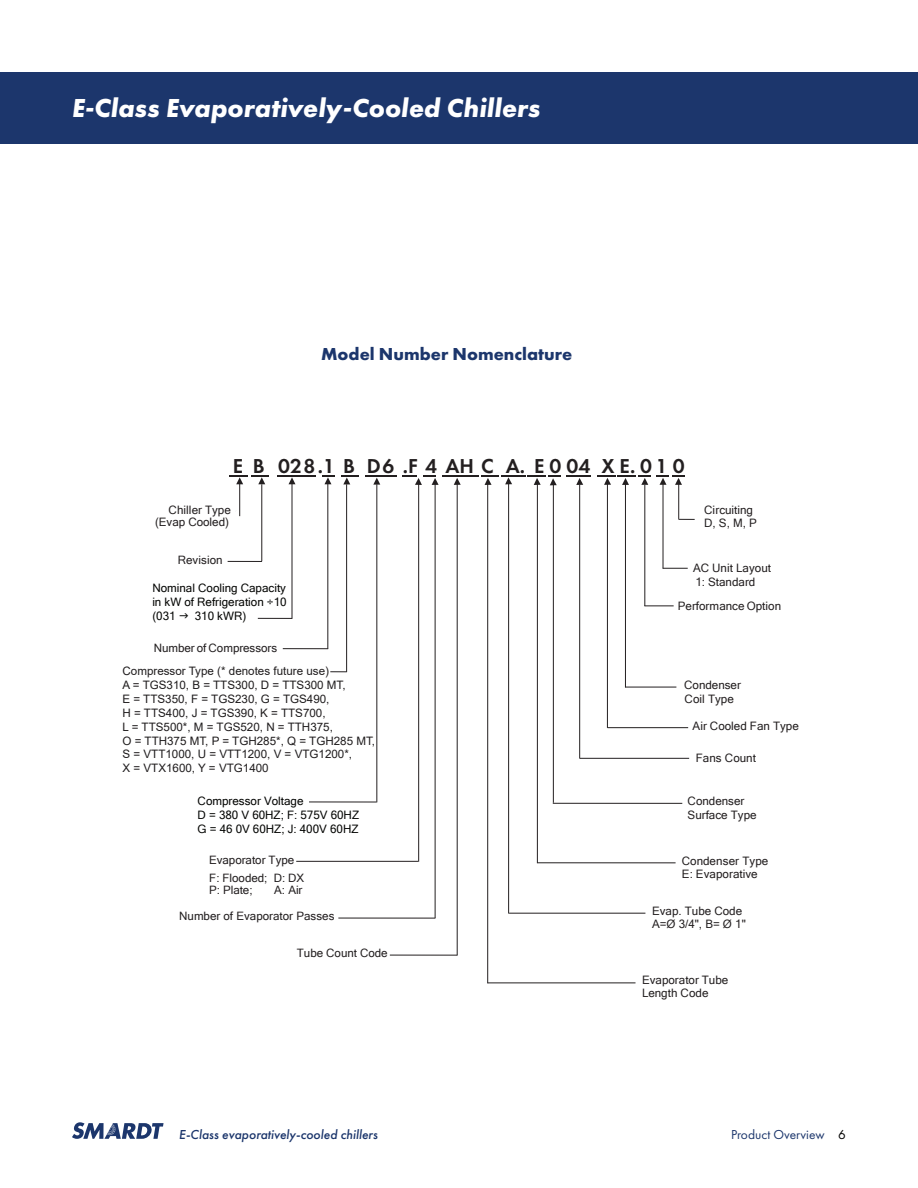
<style>
.page{position:relative;width:918px;height:1188px;background:#fff}
.page>*{position:absolute;margin:0;border:0;box-sizing:border-box;transform-origin:0 0}
.t1{font:italic 700 27px "Futura PT";color:#fff}
.t2{font:600 20.85px "Futura PT";letter-spacing:.005em;color:#231f20}
.t3{font:700 18px "Futura PT";color:#1c366c}
.t4{font:italic 500 13.5px "Futura PT";color:#1c366c}
.t5{font:13.5px "Futura PT";color:#1c366c}
.t6{font:11.55px/13px "Microsoft Sans Serif";color:#231f20}
.t7{font:11.55px/14px "Arial";color:#201d1e}
.t8{font:11.55px/14px "Microsoft Sans Serif";color:#040503;text-align:justify}
.s1{color:#000}
</style>
<div class="page">
<div style="left:0;top:72px;width:918px;height:72px;background:#1c366c"></div>
<svg style="left:72px;top:1122px;width:92px;height:17px"></svg>
<hr style="left:278px;top:475px;width:38px;height:2px;background:#231f20">
<hr style="left:365px;top:475px;width:31px;height:2px;background:#231f20">
<hr style="left:442px;top:475px;width:37px;height:2px;background:#231f20">
<hr style="left:501px;top:475px;width:25px;height:2px;background:#231f20">
<hr style="left:566px;top:475px;width:25px;height:2px;background:#231f20">
<hr style="left:292px;top:482px;width:1px;height:137px;background:#231f20">
<svg style="left:330px;top:671px;width:16px;height:1px"></svg>
<hr style="left:644px;top:485px;width:1px;height:121px;background:#231f20">
<hr style="left:509px;top:913px;width:136px;height:1px;background:#231f20">
<hr style="left:296px;top:861px;width:122px;height:1px;background:#231f20">
<hr style="left:537px;top:862px;width:139px;height:1px;background:#231f20">
<hr style="left:607px;top:727px;width:81px;height:1px;background:#231f20">
<hr style="left:338px;top:918px;width:97px;height:1px;background:#231f20">
<hr style="left:553px;top:803px;width:129px;height:1px;background:#231f20">
<hr style="left:283px;top:648px;width:45px;height:1px;background:#231f20">
<hr style="left:644px;top:605px;width:30px;height:1px;background:#231f20">
<svg style="left:663px;top:568px;width:25px;height:1px"></svg>
<svg style="left:678px;top:519px;width:17px;height:1px"></svg>
<hr style="left:228px;top:561px;width:34px;height:1px;background:#231f20">
<hr style="left:258px;top:618px;width:34px;height:1px;background:#231f20">
<hr style="left:488px;top:982px;width:148px;height:1px;background:#231f20">
<hr style="left:625px;top:481px;width:1px;height:207px;background:#231f20">
<hr style="left:625px;top:687px;width:51px;height:1px;background:#231f20">
<hr style="left:580px;top:758px;width:109px;height:1px;background:#231f20">
<hr style="left:309px;top:802px;width:68px;height:1px;background:#231f20">
<hr style="left:663px;top:481px;width:1px;height:87px;background:#231f20">
<hr style="left:678px;top:480px;width:1px;height:39px;background:#231f20">
<hr style="left:346px;top:484px;width:1px;height:188px;background:#231f20">
<hr style="left:376px;top:484px;width:1px;height:318px;background:#231f20">
<hr style="left:327px;top:483px;width:1px;height:166px;background:#231f20">
<hr style="left:261px;top:484px;width:1px;height:77px;background:#231f20">
<hr style="left:239px;top:481px;width:1px;height:35px;background:#231f20">
<hr style="left:418px;top:484px;width:1px;height:378px;background:#231f20">
<hr style="left:457px;top:483px;width:1px;height:472px;background:#231f20">
<hr style="left:435px;top:483px;width:1px;height:435px;background:#231f20">
<hr style="left:607px;top:482px;width:1px;height:246px;background:#231f20">
<hr style="left:579px;top:484px;width:1px;height:275px;background:#231f20">
<hr style="left:553px;top:481px;width:1px;height:322px;background:#231f20">
<hr style="left:537px;top:481px;width:1px;height:382px;background:#231f20">
<hr style="left:508px;top:483px;width:1px;height:431px;background:#231f20">
<hr style="left:487px;top:484px;width:1px;height:499px;background:#231f20">
<hr style="left:390px;top:955px;width:67px;height:1px;background:#231f20">
<svg style="left:289px;top:477px;width:6px;height:7px"></svg>
<svg style="left:229px;top:475px;width:40px;height:9px"></svg>
<svg style="left:528px;top:475px;width:33px;height:10px"></svg>
<svg style="left:403px;top:475px;width:36px;height:10px"></svg>
<svg style="left:505px;top:477px;width:7px;height:7px"></svg>
<svg style="left:481px;top:475px;width:17px;height:10px"></svg>
<svg style="left:454px;top:478px;width:7px;height:7px"></svg>
<svg style="left:656px;top:475px;width:29px;height:10px"></svg>
<svg style="left:597px;top:475px;width:53px;height:10px"></svg>
<svg style="left:576px;top:478px;width:7px;height:7px"></svg>
<svg style="left:322px;top:475px;width:13px;height:9px"></svg>
<svg style="left:342px;top:475px;width:17px;height:9px"></svg>
<svg style="left:373px;top:478px;width:7px;height:7px"></svg>
<h1 class="t1" style="left:72px;top:91px;width:470px">E-Class Evaporatively-Cooled Chillers</h1>
<h3 class="t3" style="left:321px;top:342px;width:253px">Model Number Nomenclature</h3>
<h2 class="t2" style="left:233px;top:453px;width:453px">E B 028.1 B D6 .F 4 AH C A. E 0 04 X E. 0 1 0</h2>
<p class="t6" style="left:155px;top:503px;width:77px;text-align:right">Chiller Type (Evap Cooled)</p>
<p class="t6" style="left:178px;top:553px;width:46px">Revision</p>
<p class="t8" style="left:152px;top:581px;width:136px">Nominal Cooling Capacity in kW of Refrigeration ÷10 (031</p>
<p class="t8" style="left:195px;top:609px;width:53px">310 kWR)</p>
<p class="t6" style="left:154px;top:641px;width:125px">Number of Compressors</p>
<p class="t7" style="left:123px;top:664px;width:254px">Compressor Type (* denotes future use)<br>A = TGS310, B = TTS300, D = TTS300 MT,<br>E = TTS350, F = TGS230, G = TGS490,<br>H = TTS400, J = TGS390, K = TTS700,<br>L = TTS500*, M = TGS520, N = TTH375,<br>O = TTH375 MT, P = TGH285*, Q = TGH285 MT, S = VTT1000, U = VTT1200, V = VTG1200*,<br>X = VTX1600, Y = VTG1400</p>
<p class="t8" style="left:198px;top:793px;width:163px;text-align:left">Compressor Voltage<br>D = 380 V 60HZ; F: 575V 60HZ<br>G = 46 0V 60HZ; J: 400V 60HZ</p>
<p class="t6" style="left:209px;top:850px;width:97px;line-height:17.9px">Evaporator Type<br>F: Flooded; D: DX</p>
<p class="t6" style="left:209px;top:883px;width:45px">P: Plate;</p>
<p class="t6" style="left:274px;top:883px;width:30px">A: Air</p>
<p class="t6" style="left:179px;top:909px;width:157px">Number of Evaporator Passes</p>
<p class="t6" style="left:297px;top:946px;width:92px">Tube Count Code</p>
<p class="t6" style="left:704px;top:503px;width:54px">Circuiting<br>D, S, M, P</p>
<p class="t6" style="left:693px;top:561px;width:80px;line-height:14.1px">AC Unit Layout<br>1: Standard</p>
<p class="t6" style="left:678px;top:599px;width:105px">Performance Option</p>
<p class="t6" style="left:684px;top:678px;width:58px;line-height:13.5px">Condenser<br>Coil Type</p>
<p class="t6" style="left:693px;top:719px;width:108px">Air Cooled Fan Type</p>
<p class="t6" style="left:696px;top:751px;width:62px">Fans Count</p>
<p class="t6" style="left:688px;top:794px;width:70px;line-height:14px">Condenser<br>Surface Type</p>
<p class="t6" style="left:682px;top:854px;width:88px">Condenser Type<br>E: Evaporative</p>
<p class="t6" style="left:652px;top:904px;width:95px">Evap. Tube Code<br>A=Ø 3/4", B= Ø 1"</p>
<p class="t6" style="left:642px;top:973px;width:88px">Evaporator Tube<br>Length Code</p>
<p class="t4" style="left:179px;top:1126px;width:200px">E-Class evaporatively-cooled chillers</p>
<p class="t5" style="left:731px;top:1126px;width:116px">Product Overview <span class="s1">6</span></p>
</div>
